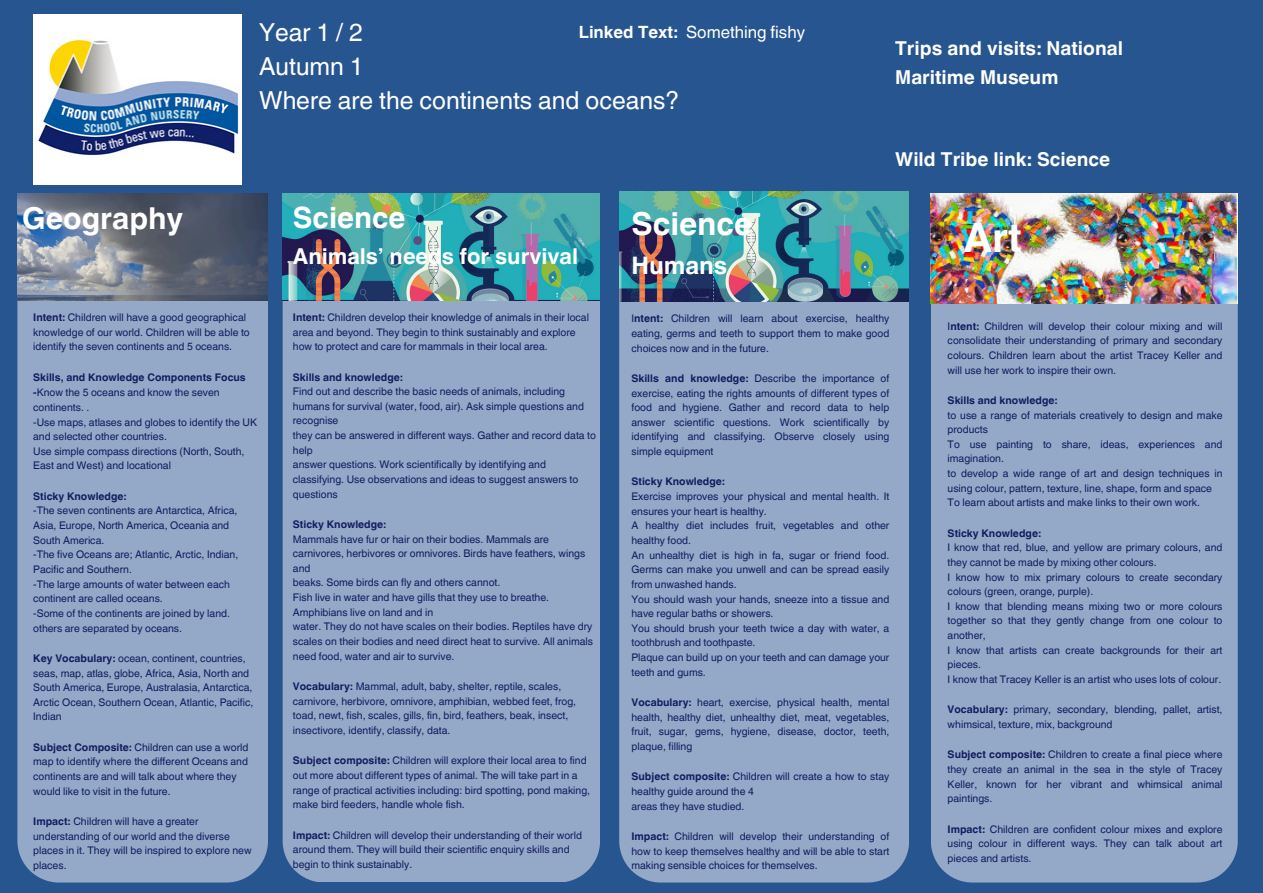
<style>
.page{position:relative;width:1263px;height:893px;background:#27558f}
.page>*{position:absolute;margin:0;border:0;box-sizing:border-box;transform-origin:0 0}
.t1{font:700 40.5px "Helvetica World";color:#fff}
.t2{font:700 31.65px "Helvetica World";color:#fff}
.t3{font:700 30.15px "Helvetica World";color:#fff}
.t4{font:700 29.4px "Helvetica World";color:#fff}
.t5{font:24.75px/34.3px "Helvetica World";color:#fff}
.t6{font:700 24.15px "Helvetica World";color:#fff}
.t7{font:700 21.9px "Helvetica World";color:#fff}
.t8{font:700 19.12px/29.2px "Helvetica World";color:#fff}
.t9{font:16.88px "Helvetica World";color:#fff}
.t10{font:10.5px/14.6px "Helvetica World";color:#121d5f}
.t11{font:700 10.5px "Helvetica World";color:#121d5f}
.s1{font-weight:700}
</style>
<div class="page">
<div style="left:17px;top:301px;width:251px;height:581px;background:#94a8c7"></div>
<img style="left:33px;top:14px;width:209px;height:170px">
<div style="left:931px;top:304px;width:307px;height:578px;background:#94a8c7"></div>
<div style="left:283px;top:301px;width:317px;height:581px;background:#94a8c7"></div>
<div style="left:619px;top:301px;width:290px;height:581px;background:#94a8c7"></div>
<img style="left:17px;top:193px;width:251px;height:108px">
<img style="left:283px;top:193px;width:317px;height:108px">
<img style="left:619px;top:191px;width:290px;height:110px">
<img style="left:931px;top:193px;width:307px;height:111px">
<p class="t3" style="left:22px;top:194px;width:163px">Geography</p>
<p class="t5" style="left:259px;top:15px;width:422px">Year 1 / 2<br>Autumn 1<br>Where are the continents and oceans?</p>
<p class="t9" style="left:579px;top:22px;width:228px"><span class="s1">Linked Text:</span> Something fishy</p>
<p class="t4" style="left:293px;top:194px;width:114px">Science</p>
<p class="t7" style="left:293px;top:239px;width:287px">Animals’ needs for survival</p>
<p class="t2" style="left:631px;top:198px;width:122px">Science</p>
<p class="t6" style="left:631px;top:246px;width:97px">Humans</p>
<h4 class="t8" style="left:895px;top:32px;width:229px">Trips and visits: National<br>Maritime Museum</h4>
<h2 class="t8" style="left:895px;top:143px;width:217px">Wild Tribe link: Science</h2>
<p class="t1" style="left:963px;top:205px;width:60px">Art</p>
<p class="t10" style="left:33px;top:310px;width:218px"><span class="s1">Intent:</span> Children will have a good geographical knowledge of our world. Children will be able to identify the seven continents and 5 oceans.</p>
<p class="t11" style="left:33px;top:368px;width:214px">Skills, and Knowledge Components Focus</p>
<p class="t10" style="left:33px;top:385px;width:188px"><span class="s1">-</span>Know the 5 oceans and know the seven continents. .</p>
<p class="t10" style="left:33px;top:414px;width:225px">-Use maps, atlases and globes to identify the UK and selected other countries.</p>
<p class="t10" style="left:33px;top:444px;width:213px">Use simple compass directions (North, South,<br>East and West) and locational</p>
<p class="t11" style="left:33px;top:487px;width:95px">Sticky Knowledge:</p>
<p class="t10" style="left:33px;top:503px;width:206px">-The seven continents are Antarctica, Africa,<br>Asia, Europe, North America, Oceania and<br>South America.</p>
<p class="t10" style="left:33px;top:547px;width:207px">-The five Oceans are; Atlantic, Arctic, Indian,<br>Pacific and Southern.</p>
<p class="t10" style="left:33px;top:576px;width:198px">-The large amounts of water between each continent are called oceans.</p>
<p class="t10" style="left:33px;top:606px;width:198px">-Some of the continents are joined by land. others are separated by oceans.</p>
<p class="t10" style="left:33px;top:651px;width:222px"><span class="s1">Key Vocabulary:</span> ocean, continent, countries, seas, map, atlas, globe, Africa, Asia, North and South America, Europe, Australasia, Antarctica, Arctic Ocean, Southern Ocean, Atlantic, Pacific, Indian</p>
<p class="t10" style="left:33px;top:740px;width:217px"><span class="s1">Subject Composite:</span> Children can use a world map to identify where the different Oceans and continents are and will talk about where they would like to visit in the future.</p>
<h1 class="t10" style="left:33px;top:814px;width:220px"><span class="s1">Impact:</span> Children will have a greater understanding of our world and the diverse places in it. They will be inspired to explore new places.</h1>
<p class="t10" style="left:293px;top:310px;width:298px"><span class="s1">Intent:</span> Children develop their knowledge of animals in their local area and beyond. They begin to think sustainably and explore how to protect and care for mammals in their local area.</p>
<p class="t11" style="left:293px;top:368px;width:111px">Skills and knowledge:</p>
<p class="t10" style="left:293px;top:384px;width:293px">Find out and describe the basic needs of animals, including humans for survival (water, food, air). Ask simple questions and recognise</p>
<p class="t10" style="left:293px;top:428px;width:305px">they can be answered in different ways. Gather and record data to help</p>
<p class="t10" style="left:293px;top:457px;width:287px">answer questions. Work scientifically by identifying and classifying. Use observations and ideas to suggest answers to questions</p>
<p class="t11" style="left:293px;top:515px;width:95px">Sticky Knowledge:</p>
<p class="t10" style="left:293px;top:531px;width:294px">Mammals have fur or hair on their bodies. Mammals are carnivores, herbivores or omnivores. Birds have feathers, wings and</p>
<p class="t10" style="left:293px;top:575px;width:209px">beaks. Some birds can fly and others cannot.</p>
<p class="t10" style="left:293px;top:590px;width:258px">Fish live in water and have gills that they use to breathe.<br>Amphibians live on land and in</p>
<p class="t10" style="left:293px;top:619px;width:302px;text-align:justify">water. They do not have scales on their bodies. Reptiles have dry scales on their bodies and need direct heat to survive. All animals need food, water and air to survive.</p>
<p class="t10" style="left:293px;top:679px;width:285px"><span class="s1">Vocabulary:</span> Mammal, adult, baby, shelter, reptile, scales, carnivore, herbivore, omnivore, amphibian, webbed feet, frog, toad, newt, fish, scales, gills, fin, bird, feathers, beak, insect, insectivore, identify, classify, data.</p>
<p class="t10" style="left:293px;top:753px;width:299px"><span class="s1">Subject composite:</span> Children will explore their local area to find out more about different types of animal. The will take part in a range of practical activities including: bird spotting, pond making, make bird feeders, handle whole fish.</p>
<p class="t10" style="left:293px;top:827px;width:291px"><span class="s1">Impact:</span> Children will develop their understanding of their world around them. They will build their scientific enquiry skills and begin to think sustainably.</p>
<p class="t10" style="left:631px;top:311px;width:259px;text-align:justify">I<span class="s1">ntent:</span> Children will learn about exercise, healthy eating, germs and teeth to support them to make good choices now and in the future.</p>
<p class="t10" style="left:631px;top:371px;width:259px;text-align:justify"><span class="s1">Skills and knowledge:</span> Describe the importance of exercise, eating the rights amounts of different types of food and hygiene. Gather and record data to help answer scientific questions. Work scientifically by identifying and classifying. Observe closely using simple equipment</p>
<p class="t11" style="left:631px;top:473px;width:95px">Sticky Knowledge:</p>
<p class="t10" style="left:631px;top:489px;width:259px">Exercise improves your physical and mental health. It ensures your heart is healthy.</p>
<p class="t10" style="left:631px;top:518px;width:259px">A healthy diet includes fruit, vegetables and other healthy food.</p>
<p class="t10" style="left:631px;top:548px;width:259px;text-align:justify">An unhealthy diet is high in fa, sugar or friend food.<br>Germs can make you unwell and can be spread easily from unwashed hands.</p>
<p class="t10" style="left:631px;top:591px;width:259px">You should wash your hands, sneeze into a tissue and have regular baths or showers.</p>
<p class="t10" style="left:631px;top:621px;width:259px">You should brush your teeth twice a day with water, a toothbrush and toothpaste.</p>
<p class="t10" style="left:631px;top:650px;width:259px">Plaque can build up on your teeth and can damage your teeth and gums.</p>
<p class="t10" style="left:631px;top:695px;width:259px;text-align:justify"><span class="s1">Vocabulary:</span> heart, exercise, physical health, mental health, healthy diet, unhealthy diet, meat, vegetables, fruit, sugar, gems, hygiene, disease, doctor, teeth, plaque, filling</p>
<p class="t10" style="left:631px;top:769px;width:259px"><span class="s1">Subject composite:</span> Children will create a how to stay healthy guide around the 4</p>
<h2 class="t10" style="left:631px;top:798px;width:114px">areas they have studied.</h2>
<p class="t10" style="left:631px;top:829px;width:259px;text-align:justify"><span class="s1">Impact:</span> Children will develop their understanding of how to keep themselves healthy and will be able to start making sensible choices for themselves.</p>
<p class="t10" style="left:947px;top:319px;width:276px;text-align:justify">I<span class="s1">ntent:</span> Children will develop their colour mixing and will consolidate their understanding of primary and secondary colours. Children learn about the artist Tracey Keller and will use her work to inspire their own.</p>
<p class="t11" style="left:947px;top:391px;width:111px">Skills and knowledge:</p>
<p class="t10" style="left:947px;top:407px;width:276px">to use a range of materials creatively to design and make products</p>
<p class="t10" style="left:947px;top:437px;width:276px">To use painting to share, ideas, experiences and imagination.</p>
<p class="t10" style="left:947px;top:466px;width:276px">to develop a wide range of art and design techniques in using colour, pattern, texture, line, shape, form and space</p>
<p class="t10" style="left:947px;top:495px;width:254px">To learn about artists and make links to their own work.</p>
<p class="t11" style="left:947px;top:524px;width:95px">Sticky Knowledge:</p>
<p class="t10" style="left:947px;top:540px;width:276px">I know that red, blue, and yellow are primary colours, and they cannot be made by mixing other colours.</p>
<p class="t10" style="left:947px;top:569px;width:276px">I know how to mix primary colours to create secondary colours (green, orange, purple).</p>
<p class="t10" style="left:947px;top:599px;width:276px;text-align:justify">I know that blending means mixing two or more colours together so that they gently change from one colour to another,</p>
<p class="t10" style="left:947px;top:643px;width:276px">I know that artists can create backgrounds for their art pieces.</p>
<p class="t10" style="left:947px;top:672px;width:275px">I know that Tracey Keller is an artist who uses lots of colour.</p>
<p class="t10" style="left:947px;top:702px;width:276px"><span class="s1">Vocabulary:</span> primary, secondary, blending, pallet, artist, whimsical, texture, mix, background</p>
<p class="t10" style="left:947px;top:747px;width:276px;text-align:justify"><span class="s1">Subject composite:</span> Children to create a final piece where they create an animal in the sea in the style of Tracey Keller, known for her vibrant and whimsical animal paintings.</p>
<p class="t10" style="left:947px;top:821px;width:276px;text-align:justify"><span class="s1">Impact:</span> Children are confident colour mixes and explore using colour in different ways. They can talk about art pieces and artists.</p>
</div>
